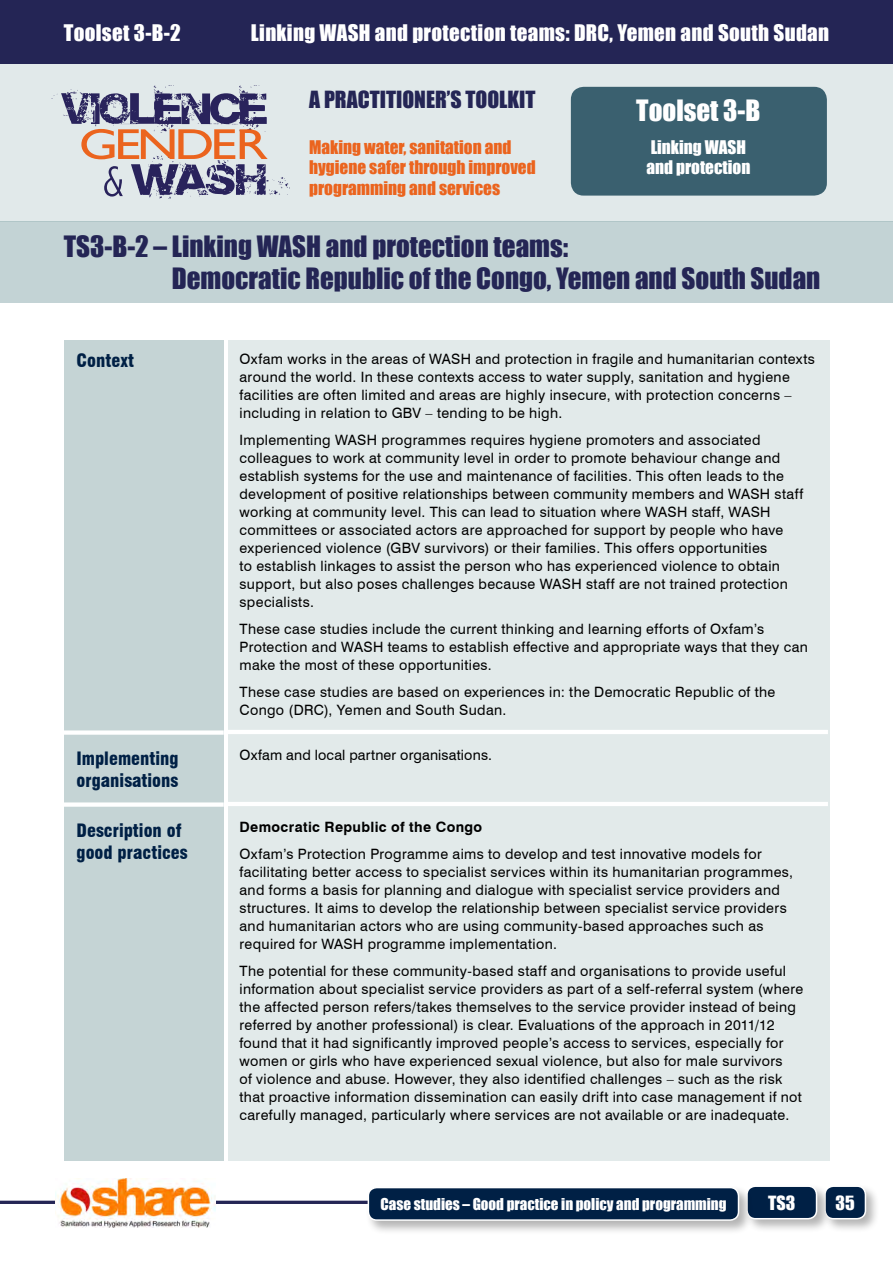
<style>
.page{position:relative;width:893px;height:1263px;background:#fff}
.page>*{position:absolute;margin:0;border:0;box-sizing:border-box;transform-origin:0 0}
.t1{font:43.5px "Gill Sans";letter-spacing:-.075em;color:#eb641e;scale:1.22 1}
.t2{font:27px/32.4px "Impact";color:#242555}
.t3{font:27px "Impact";color:#fff}
.t4{font:21.75px "Impact";color:#242555}
.t5{font:21px "Impact";letter-spacing:.015em;color:#fff}
.t6{font:900 condensed 18px/22.5px "Swiss 721 BT";color:#002045}
.t7{font:18px "Impact";color:#fff}
.t8{font:17.25px/20.7px "Impact";color:#eb641e}
.t9{font:17.25px/20.7px "Impact";color:#fff}
.t10{font:15px "Impact";color:#fff}
.t11{font:14.25px/18px "Swiss 721 BT";letter-spacing:.025em;color:#000}
.t12{font:700 14.25px "Swiss 721 BT";letter-spacing:.025em;color:#000}
</style>
<div class="page">
<div style="left:0;top:0;width:893px;height:64px;background:#242555"></div>
<hr style="left:0;top:1201px;width:694px;height:3px;background:#242555">
<img style="left:55px;top:1178px;width:160px;height:49px">
<div style="left:822px;top:1183px;width:58px;height:51px;background:#000;opacity:.3"></div>
<div style="left:825px;top:1186px;width:40px;height:33px;background:#002045;border-radius:9px"></div>
<div style="left:824px;top:1185px;width:42px;height:34px;border:2px solid #fff;border-radius:9px"></div>
<div style="left:744px;top:1183px;width:87px;height:51px;background:#000;opacity:.3"></div>
<div style="left:747px;top:1186px;width:69px;height:33px;background:#002045;border-radius:9px"></div>
<div style="left:746px;top:1185px;width:71px;height:34px;border:2px solid #fff;border-radius:9px"></div>
<div style="left:64px;top:340px;width:160px;height:821px;background:#c5d4d5"></div>
<div style="left:228px;top:340px;width:601px;height:821px;background:#e2eaea"></div>
<div style="left:365px;top:1185px;width:388px;height:50px;background:#000;opacity:.3"></div>
<div style="left:368px;top:1187px;width:370px;height:33px;background:#002045;border-radius:9px"></div>
<div style="left:368px;top:1187px;width:371px;height:34px;border:2px solid #fff;border-radius:9px"></div>
<div style="left:0;top:64px;width:893px;height:158px;background:#e1e9ea"></div>
<svg style="left:131px;top:156px;width:159px;height:43px"></svg>
<svg style="left:51px;top:85px;width:216px;height:48px"></svg>
<svg style="left:104px;top:166px;width:19px;height:31px"></svg>
<div style="left:571px;top:87px;width:256px;height:109px;background:#3a606f;border-radius:13px"></div>
<div style="left:0;top:222px;width:893px;height:81px;background:#c3d3d5"></div>
<hr style="left:227px;top:730px;width:601px;height:4px;background:#fff">
<hr style="left:227px;top:802px;width:601px;height:4px;background:#fff">
<div style="left:64px;top:730px;width:160px;height:5px;background:#fff"></div>
<div style="left:64px;top:802px;width:160px;height:5px;background:#fff"></div>
<h3 class="t5" style="left:64px;top:17px;width:119px">Toolset 3-B-2</h3>
<h3 class="t5" style="left:251px;top:17px;width:580px">Linking WASH and protection teams: DRC, Yemen and South Sudan</h3>
<h1 class="t1" style="left:79px;top:119px;width:156px">GENDER</h1>
<h3 class="t4" style="left:309px;top:83px;width:228px">A PRACTITIONER’S TOOLKIT</h3>
<p class="t8" style="left:309px;top:136px;width:228px">Making water, sanitation and hygiene safer through improved programming and services</p>
<h2 class="t3" style="left:636px;top:89px;width:126px">Toolset 3-B</h2>
<p class="t9" style="left:646px;top:136px;width:106px">Linking WASH and protection</p>
<h2 class="t2" style="left:172px;top:229px;width:650px;text-indent:-108px">TS3-B-2 – Linking WASH and protection teams:<br>Democratic Republic of the Congo, Yemen and South Sudan</h2>
<p class="t6" style="left:77px;top:349px;width:59px">Context</p>
<p class="t6" style="left:77px;top:747px;width:104px">Implementing organisations</p>
<p class="t6" style="left:77px;top:819px;width:113px">Description of good practices</p>
<p class="t11" style="left:239px;top:350px;width:577px">Oxfam works in the areas of WASH and protection in fragile and humanitarian contexts around the world. In these contexts access to water supply, sanitation and hygiene facilities are often limited and areas are highly insecure, with protection concerns – including in relation to GBV – tending to be high.</p>
<p class="t11" style="left:239px;top:431px;width:565px">Implementing WASH programmes requires hygiene promoters and associated colleagues to work at community level in order to promote behaviour change and establish systems for the use and maintenance of facilities. This often leads to the development of positive relationships between community members and WASH staff working at community level. This can lead to situation where WASH staff, WASH committees or associated actors are approached for support by people who have experienced violence (GBV survivors) or their families. This offers opportunities<br>to establish linkages to assist the person who has experienced violence to obtain support, but also poses challenges because WASH staff are not trained protection specialists.</p>
<p class="t11" style="left:239px;top:620px;width:570px">These case studies include the current thinking and learning efforts of Oxfam’s<br>Protection and WASH teams to establish effective and appropriate ways that they can make the most of these opportunities.</p>
<p class="t11" style="left:239px;top:683px;width:537px">These case studies are based on experiences in: the Democratic Republic of the<br>Congo (DRC), Yemen and South Sudan.</p>
<p class="t11" style="left:239px;top:746px;width:254px">Oxfam and local partner organisations.</p>
<p class="t12" style="left:239px;top:818px;width:244px">Democratic Republic of the Congo</p>
<p class="t11" style="left:239px;top:845px;width:555px">Oxfam’s Protection Programme aims to develop and test innovative models for facilitating better access to specialist services within its humanitarian programmes, and forms a basis for planning and dialogue with specialist service providers and structures. It aims to develop the relationship between specialist service providers and humanitarian actors who are using community-based approaches such as required for WASH programme implementation.</p>
<p class="t11" style="left:239px;top:962px;width:565px">The potential for these community-based staff and organisations to provide useful information about specialist service providers as part of a self-referral system (where the affected person refers/takes themselves to the service provider instead of being referred by another professional) is clear. Evaluations of the approach in 2011/12 found that it had significantly improved people’s access to services, especially for women or girls who have experienced sexual violence, but also for male survivors<br>of violence and abuse. However, they also identified challenges – such as the risk that proactive information dissemination can easily drift into case management if not carefully managed, particularly where services are not available or are inadequate.</p>
<p class="t10" style="left:381px;top:1193px;width:348px">Case studies – Good practice in policy and programming</p>
<p class="t7" style="left:768px;top:1188px;width:29px">TS3</p>
<p class="t7" style="left:836px;top:1188px;width:21px">35</p>
</div>
